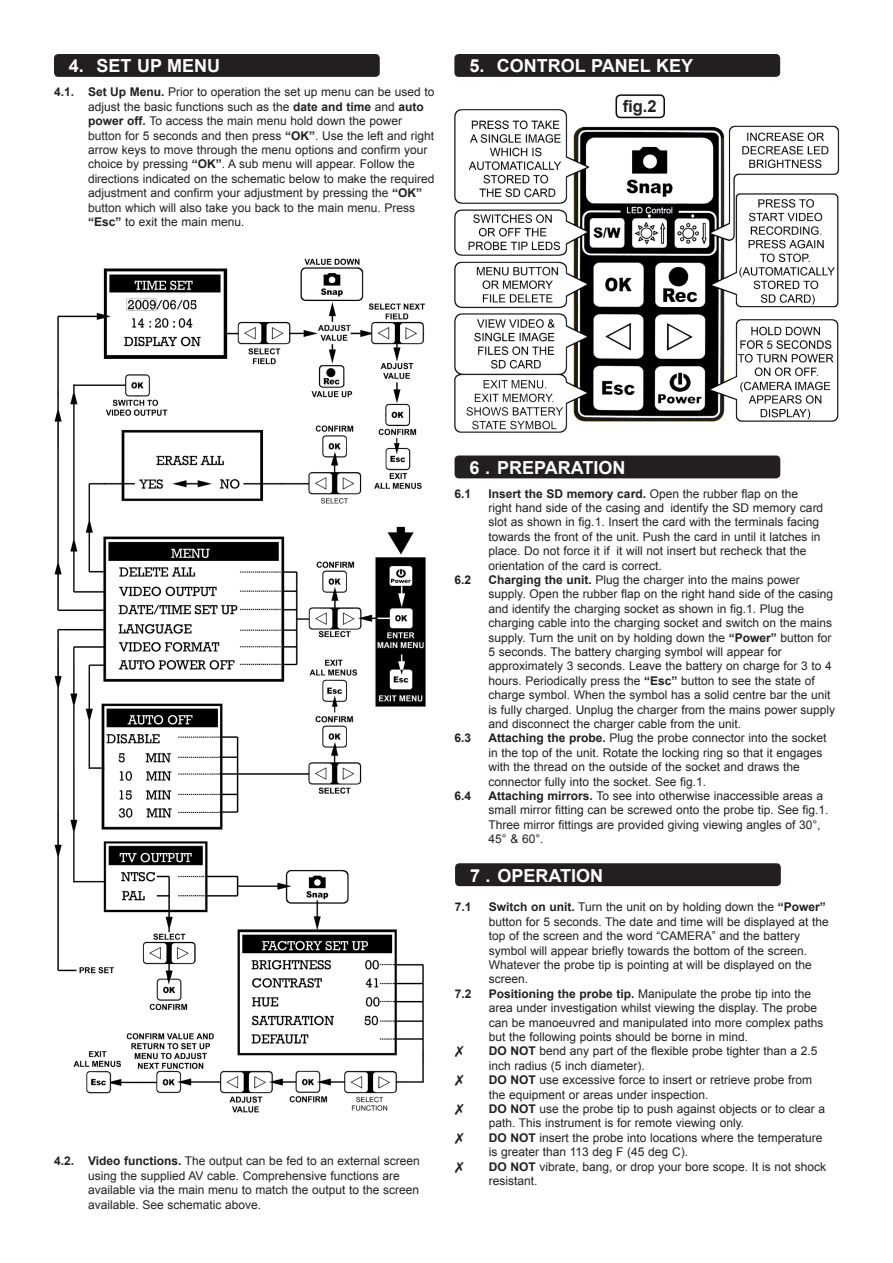
<style>
.page{position:relative;width:893px;height:1263px;background:#fff}
.page>*{position:absolute;margin:0;border:0;box-sizing:border-box;transform-origin:0 0}
.t1{font:700 18px "Arial";color:#fff}
.t2{font:700 16.5px "Arial";color:#231f20}
.t3{font:12px/14.4px "Arial";color:#231f20}
.t4{font:700 12px "Arial";color:#231f20}
.s1{font-weight:700}
</style>
<div class="page">
<div style="left:454px;top:54px;width:326px;height:23px;background:#231f20;border-radius:4px"></div>
<div style="left:54px;top:54px;width:326px;height:23px;background:#231f20;border-radius:4px"></div>
<div style="left:455px;top:455px;width:325px;height:23px;background:#231f20;border-radius:4px"></div>
<div style="left:455px;top:863px;width:326px;height:23px;background:#231f20;border-radius:4px"></div>
<img style="left:454px;top:109px;width:386px;height:324px">
<div style="left:615px;top:94px;width:50px;height:24px;border:2px solid #080a0c;border-radius:4px"></div>
<img style="left:54px;top:258px;width:372px;height:855px">
<p class="t1" style="left:69px;top:54px;width:153px">4. SET UP MENU</p>
<p class="t1" style="left:469px;top:54px;width:29px">5. control</p>
<p class="t1" style="left:591px;top:54px;width:13px">panel</p>
<p class="t1" style="left:656px;top:54px;width:13px">key</p>
<p class="t3" style="left:88px;top:85px;width:348px;text-indent:-34px"><span class="s1">4.1. Set Up Menu.</span> Prior to operation the set up menu can be used to adjust the basic functions such as the <span class="s1">date and time</span> and <span class="s1">auto power off.</span> To access the main menu hold down the power button for 5 seconds and then press <span class="s1">“OK”</span>. Use the left and right arrow keys to move through the menu options and confirm your choice by pressing <span class="s1">“OK”</span>. A sub menu will appear. Follow the directions indicated on the schematic below to make the required adjustment and confirm your adjustment by pressing the <span class="s1">“OK” </span>button which will also take you back to the main menu. Press <span class="s1">“Esc”</span> to exit the main menu.</p>
<p class="t2" style="left:623px;top:95px;width:35px">fig.2</p>
<p class="t3" style="left:88px;top:1154px;width:333px;text-indent:-34px"><span class="s1">4.2. Video functions.</span> The output can be fed to an external screen using the supplied AV cable. Comprehensive functions are available via the main menu to match the output to the screen available. See schematic above.</p>
<p class="t1" style="left:470px;top:456px;width:34px">6 . prepar</p>
<p class="t1" style="left:571px;top:456px;width:23px">Ation</p>
<p class="t4" style="left:455px;top:485px;width:18px">6.1</p>
<p class="t3" style="left:489px;top:486px;width:336px"><span class="s1">Insert the SD memory card.</span> Open the rubber flap on the right hand side of the casing and identify the SD memory card slot as shown in fig.1. Insert the card with the terminals facing towards the front of the unit. Push the card in until it latches in place. Do not force it if it will not insert but recheck that the orientation of the card is correct.</p>
<p class="t4" style="left:455px;top:572px;width:18px">6.2</p>
<p class="t3" style="left:489px;top:573px;width:348px"><span class="s1">Charging the unit.</span> Plug the charger into the mains power supply. Open the rubber flap on the right hand side of the casing and identify the charging socket as shown in fig.1. Plug the charging cable into the charging socket and switch on the mains supply. Turn the unit on by holding down the <span class="s1">“Power”</span> button for 5 seconds. The battery charging symbol will appear for approximately 3 seconds. Leave the battery on charge for 3 to 4 hours. Periodically press the <span class="s1">“Esc”</span> button to see the state of charge symbol. When the symbol has a solid centre bar the unit is fully charged. Unplug the charger from the mains power supply and disconnect the charger cable from the unit.</p>
<p class="t4" style="left:455px;top:730px;width:18px">6.3</p>
<p class="t3" style="left:489px;top:731px;width:339px"><span class="s1">Attaching the probe.</span> Plug the probe connector into the socket in the top of the unit. Rotate the locking ring so that it engages with the thread on the outside of the socket and draws the connector fully into the socket. See fig.1.</p>
<p class="t4" style="left:455px;top:788px;width:18px">6.4</p>
<p class="t3" style="left:489px;top:789px;width:341px"><span class="s1">Attaching mirrors.</span> To see into otherwise inaccessible areas a small mirror fitting can be screwed onto the probe tip. See fig.1.<br>Three mirror fittings are provided giving viewing angles of 30°, 45° &amp; 60°.</p>
<p class="t1" style="left:470px;top:863px;width:135px">7 . OPERATION</p>
<p class="t4" style="left:455px;top:899px;width:18px">7.1</p>
<p class="t3" style="left:489px;top:900px;width:342px"><span class="s1">Switch on unit.</span> Turn the unit on by holding down the <span class="s1">“Power” </span>button for 5 seconds. The date and time will be displayed at the top of the screen and the word “CAMERA” and the battery symbol will appear briefly towards the bottom of the screen.<br>Whatever the probe tip is pointing at will be displayed on the screen.</p>
<p class="t4" style="left:455px;top:985px;width:18px">7.2</p>
<p class="t3" style="left:489px;top:986px;width:336px"><span class="s1">Positioning the probe tip.</span> Manipulate the probe tip into the area under investigation whilst viewing the display. The probe can be manoeuvred and manipulated into more complex paths but the following points should be borne in mind.</p>
<p class="t3" style="left:489px;top:1044px;width:330px"><span class="s1">DO NOT</span> bend any part of the flexible probe tighter than a 2.5 inch radius (5 inch diameter).</p>
<p class="t3" style="left:489px;top:1073px;width:325px"><span class="s1">DO NOT</span> use excessive force to insert or retrieve probe from the equipment or areas under inspection.</p>
<p class="t3" style="left:489px;top:1102px;width:338px"><span class="s1">DO NOT</span> use the probe tip to push against objects or to clear a path. This instrument is for remote viewing only.</p>
<p class="t3" style="left:489px;top:1130px;width:335px"><span class="s1">DO NOT</span> insert the probe into locations where the temperature is greater than 113 deg F (45 deg C).</p>
<p class="t3" style="left:489px;top:1159px;width:339px"><span class="s1">DO NOT</span> vibrate, bang, or drop your bore scope. It is not shock resistant.</p>
</div>
